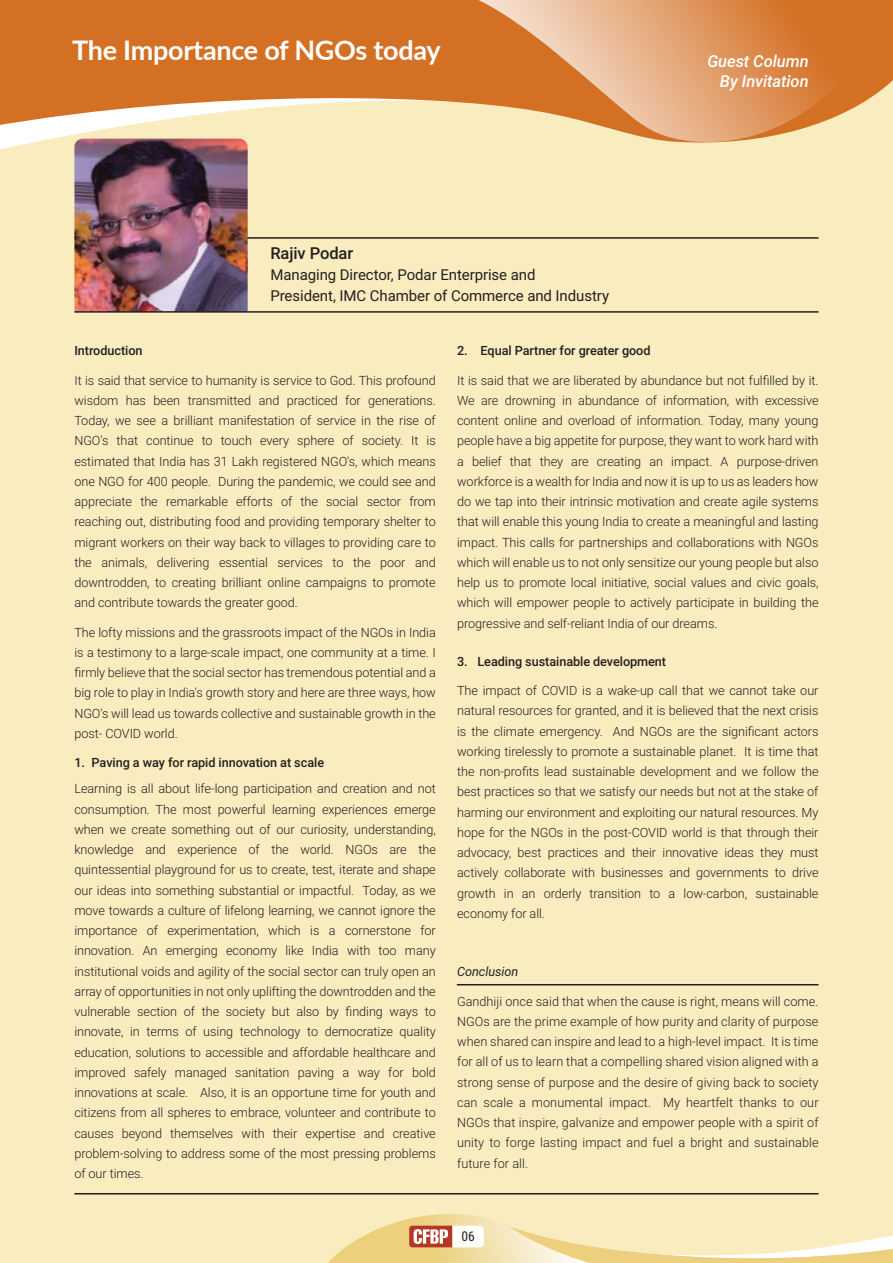
<style>
.page{position:relative;width:893px;height:1263px;background:#f9ecbf}
.page>*{position:absolute;margin:0;border:0;box-sizing:border-box;transform-origin:0 0}
.t1{font:700 27px "Lato";letter-spacing:-.01em;color:#fff}
.t2{font:italic 500 16.5px/19.5px "Roboto";letter-spacing:-.005em;color:#fff;text-align:right}
.t3{font:500 16.5px "Roboto";letter-spacing:-.005em;color:#231f20}
.t4{font:15px/21px "Roboto";letter-spacing:-.005em;color:#231f20}
.t5{font:13.5px "Roboto Condensed";color:#231f20}
.t6{font:300 12.75px/20.2px "Roboto";letter-spacing:-.005em;color:#231f20;text-align:justify}
.t7{font:500 12.75px "Roboto";letter-spacing:-.005em;color:#231f20}
.t8{font:italic 12.75px "Roboto";letter-spacing:-.005em;color:#231f20}
</style>
<div class="page">
<svg style="left:328px;top:1214px;width:565px;height:49px"></svg>
<svg style="left:0;top:0;width:478px;height:147px;fill:#d47024"></svg>
<svg style="left:478px;top:0;width:415px;height:143px;background:#e19d65"></svg>
<hr style="left:457px;top:984px;width:362px;height:1px;background:#231f20">
<hr style="left:74px;top:237px;width:745px;height:2px;background:#231f20">
<img style="left:74px;top:139px;width:174px;height:172px">
<hr style="left:74px;top:311px;width:745px;height:2px;background:#231f20">
<hr style="left:74px;top:1193px;width:745px;height:1px;background:#231f20">
<h1 class="t1" style="left:72px;top:30px;width:370px">The Importance of NGOs today</h1>
<p class="t3" style="left:270px;top:242px;width:84px">Rajiv Podar</p>
<p class="t4" style="left:270px;top:264px;width:340px">Managing Director, Podar Enterprise and<br>President, IMC Chamber of Commerce and Industry</p>
<p class="t2" style="left:707px;top:51px;width:103px">Guest Column<br>By Invitation</p>
<p class="t7" style="left:74px;top:342px;width:70px">Introduction</p>
<p class="t6" style="left:74px;top:369px;width:363px">It is said that service to humanity is service to God. This profound wisdom has been transmitted and practiced for generations.<br>Today, we see a brilliant manifestation of service in the rise of NGO's that continue to touch every sphere of society. It is estimated that India has 31 Lakh registered NGO's, which means one NGO for 400 people. During the pandemic, we could see and appreciate the remarkable efforts of the social sector from reaching out, distributing food and providing temporary shelter to migrant workers on their way back to villages to providing care to the animals, delivering essential services to the poor and downtrodden, to creating brilliant online campaigns to promote and contribute towards the greater good.</p>
<p class="t6" style="left:74px;top:621px;width:363px">The lofty missions and the grassroots impact of the NGOs in India is a testimony to a large-scale impact, one community at a time. I firmly believe that the social sector has tremendous potential and a big role to play in India's growth story and here are three ways, how NGO's will lead us towards collective and sustainable growth in the post- COVID world.</p>
<p class="t7" style="left:74px;top:754px;width:251px">1. Paving a way for rapid innovation at scale</p>
<p class="t6" style="left:74px;top:778px;width:363px">Learning is all about life-long participation and creation and not consumption. The most powerful learning experiences emerge when we create something out of our curiosity, understanding, knowledge and experience of the world. NGOs are the quintessential playground for us to create, test, iterate and shape our ideas into something substantial or impactful. Today, as we move towards a culture of lifelong learning, we cannot ignore the importance of experimentation, which is a cornerstone for innovation. An emerging economy like India with too many institutional voids and agility of the social sector can truly open an array of opportunities in not only uplifting the downtrodden and the vulnerable section of the society but also by finding ways to innovate, in terms of using technology to democratize quality education, solutions to accessible and affordable healthcare and improved safely managed sanitation paving a way for bold innovations at scale. Also, it is an opportune time for youth and citizens from all spheres to embrace, volunteer and contribute to causes beyond themselves with their expertise and creative problem-solving to address some of the most pressing problems of our times.</p>
<p class="t7" style="left:457px;top:342px;width:195px">2. Equal Partner for greater good</p>
<p class="t6" style="left:457px;top:369px;width:363px">It is said that we are liberated by abundance but not fulfilled by it.<br>We are drowning in abundance of information, with excessive content online and overload of information. Today, many young people have a big appetite for purpose, they want to work hard with a belief that they are creating an impact. A purpose-driven workforce is a wealth for India and now it is up to us as leaders how do we tap into their intrinsic motivation and create agile systems that will enable this young India to create a meaningful and lasting impact. This calls for partnerships and collaborations with NGOs which will enable us to not only sensitize our young people but also help us to promote local initiative, social values and civic goals, which will empower people to actively participate in building the progressive and self-reliant India of our dreams.</p>
<p class="t7" style="left:457px;top:652px;width:211px">3. Leading sustainable development</p>
<p class="t6" style="left:457px;top:680px;width:363px">The impact of COVID is a wake-up call that we cannot take our natural resources for granted, and it is believed that the next crisis is the climate emergency. And NGOs are the significant actors working tirelessly to promote a sustainable planet. It is time that the non-profits lead sustainable development and we follow the best practices so that we satisfy our needs but not at the stake of harming our environment and exploiting our natural resources. My hope for the NGOs in the post-COVID world is that through their advocacy, best practices and their innovative ideas they must actively collaborate with businesses and governments to drive growth in an orderly transition to a low-carbon, sustainable economy for all.</p>
<p class="t8" style="left:457px;top:963px;width:63px">Conclusion</p>
<p class="t6" style="left:457px;top:990px;width:363px">Gandhiji once said that when the cause is right, means will come.<br>NGOs are the prime example of how purity and clarity of purpose when shared can inspire and lead to a high-level impact. It is time for all of us to learn that a compelling shared vision aligned with a strong sense of purpose and the desire of giving back to society can scale a monumental impact. My heartfelt thanks to our NGOs that inspire, galvanize and empower people with a spirit of unity to forge lasting impact and fuel a bright and sustainable future for all.</p>
<p class="t5" style="left:461px;top:1227px;width:15px">06</p>
</div>
